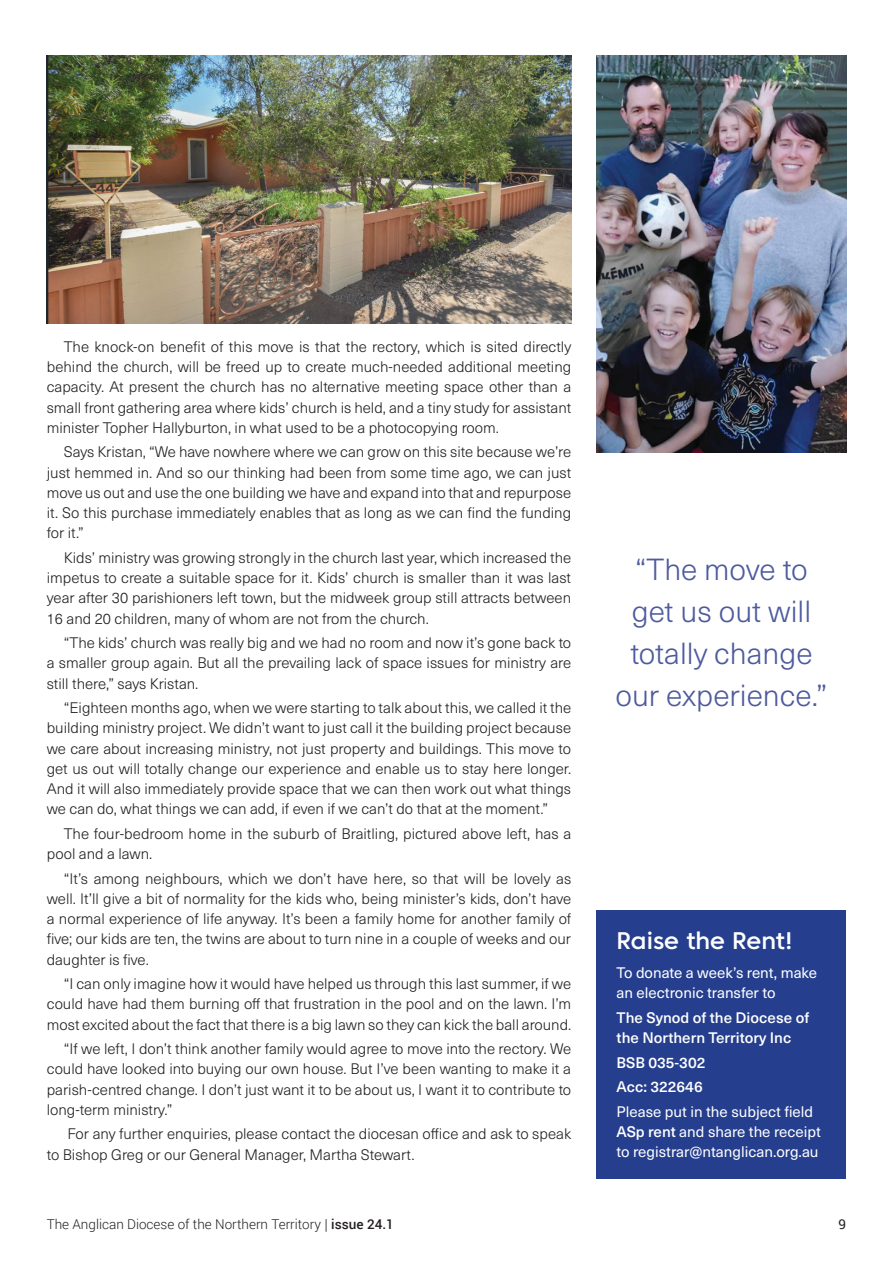
<style>
.page{position:relative;width:893px;height:1263px;background:#fff}
.page>*{position:absolute;margin:0;border:0;box-sizing:border-box;transform-origin:0 0}
.t1{font:300 30px/42px "Neue Haas Unica W1 G";color:#4d5a9e;text-align:center}
.t2{font:500 24px "Core Sans C 55";color:#fff}
.t3{font:300 15px/20.2px "Neue Haas Unica W1 G";color:#231f20;text-align:justify}
.t4{font:15px/20.2px "Neue Haas Unica W1 G";color:#fff}
.t5{font:500 15px/20.2px "Neue Haas Unica W1 G";color:#fff}
.t6{font:300 13.5px "Roboto";color:#231f20}
.t7{font:13.5px "Roboto";color:#231f20}
.s1{font-weight:500}
.s2{font-family:"Neue Haas Unica W1 G"}
</style>
<div class="page">
<div style="left:597px;top:911px;width:249px;height:268px;background:#253f8e"></div>
<img style="left:47px;top:55px;width:524px;height:268px">
<img style="left:597px;top:56px;width:249px;height:396px">
<p class="t3" style="left:47px;top:336px;width:526px;text-indent:17px">The knock-on benefit of this move is that the rectory, which is sited directly behind the church, will be freed up to create much-needed additional meeting capacity. At present the church has no alternative meeting space other than a small front gathering area where kids’ church is held, and a tiny study for assistant minister Topher Hallyburton, in what used to be a photocopying room.</p>
<p class="t3" style="left:47px;top:441px;width:526px;text-indent:17px">Says Kristan, “We have nowhere where we can grow on this site because we’re just hemmed in. And so our thinking had been from some time ago, we can just move us out and use the one building we have and expand into that and repurpose it. So this purchase immediately enables that as long as we can find the funding for it.”</p>
<p class="t3" style="left:47px;top:547px;width:526px;text-indent:17px">Kids’ ministry was growing strongly in the church last year, which increased the impetus to create a suitable space for it. Kids’ church is smaller than it was last year after 30 parishioners left town, but the midweek group still attracts between 16 and 20 children, many of whom are not from the church.</p>
<p class="t3" style="left:47px;top:632px;width:526px;text-indent:17px">“The kids’ church was really big and we had no room and now it’s gone back to a smaller group again. But all the prevailing lack of space issues for ministry are still there,” says Kristan.</p>
<p class="t3" style="left:47px;top:697px;width:526px;text-indent:17px">“Eighteen months ago, when we were starting to talk about this, we called it the building ministry project. We didn’t want to just call it the building project because we care about increasing ministry, not just property and buildings. This move to get us out will totally change our experience and enable us to stay here longer.<br>And it will also immediately provide space that we can then work out what things we can do, what things we can add, if even if we can’t do that at the moment.”</p>
<p class="t3" style="left:47px;top:823px;width:526px;text-indent:17px">The four-bedroom home in the suburb of Braitling, pictured above left, has a pool and a lawn.</p>
<p class="t3" style="left:47px;top:867px;width:526px;text-indent:17px">“It’s among neighbours, which we don’t have here, so that will be lovely as well. It’ll give a bit of normality for the kids who, being minister’s kids, don’t have a normal experience of life anyway. It’s been a family home for another family of five; our kids are ten, the twins are about to turn nine in a couple of weeks and our daughter is five.</p>
<p class="t3" style="left:47px;top:973px;width:526px;text-indent:17px">“I can only imagine how it would have helped us through this last summer, if we could have had them burning off that frustration in the pool and on the lawn. I’m most excited about the fact that there is a big lawn so they can kick the ball around.</p>
<p class="t3" style="left:47px;top:1038px;width:526px;text-indent:17px">“If we left, I don’t think another family would agree to move into the rectory. We could have looked into buying our own house. But I’ve been wanting to make it a parish-centred change. I don’t just want it to be about us, I want it to contribute to long-term ministry.”</p>
<p class="t3" style="left:47px;top:1123px;width:526px;text-indent:21px">For any further enquiries, please contact the diocesan office and ask to speak to Bishop Greg or our General Manager, Martha Stewart.</p>
<h1 class="t1" style="left:615px;top:547px;width:214px">“The move to get us out will totally change our experience.”</h1>
<h2 class="t2" style="left:617px;top:926px;width:178px">Raise the Rent!</h2>
<p class="t4" style="left:617px;top:962px;width:202px">To donate a week’s rent, make an electronic transfer to</p>
<p class="t5" style="left:617px;top:1006px;width:194px">The Synod of the Diocese of the Northern Territory Inc</p>
<p class="t5" style="left:617px;top:1049px;width:90px;line-height:24.5px">BSB 035-302<br>Acc: 322646</p>
<p class="t4" style="left:617px;top:1100px;width:206px">Please put in the subject field<br><span class="s1">ASp rent</span> and share the receipt to registrar@ntanglican.org.au</p>
<p class="t6" style="left:47px;top:1215px;width:348px">The Anglican Diocese of the Northern Territory <span class="s2">|</span> <span class="s1">issue 24.1</span></p>
<p class="t7" style="left:839px;top:1215px;width:9px">9</p>
</div>
